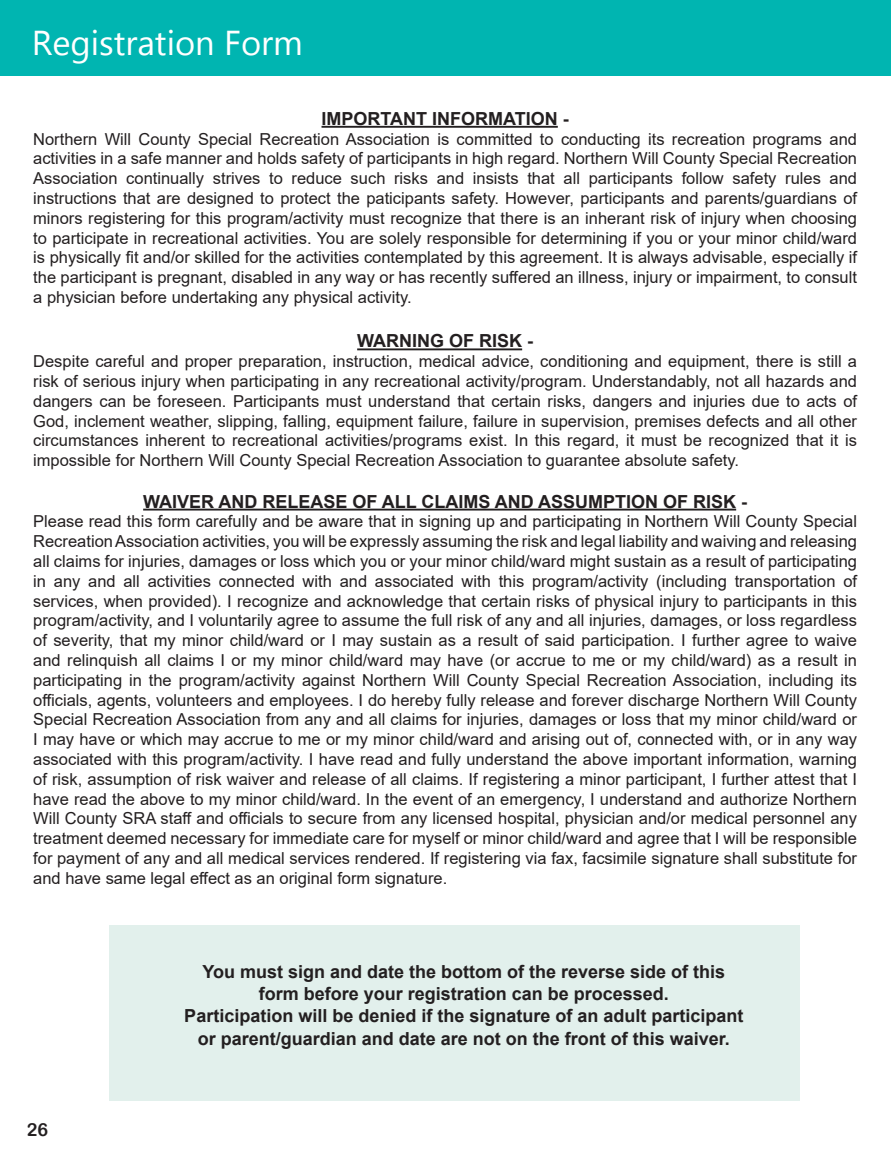
<style>
.page{position:relative;width:891px;height:1161px;background:#fff}
.page>*{position:absolute;margin:0;border:0;box-sizing:border-box;transform-origin:0 0}
.t1{font:34.5px "Gadugi";color:#fff}
.t2{font:700 18px/21.6px "Arial";color:#231f20;text-align:center}
.t3{font:18px "Arial Rounded MT Bold";color:#231f20}
.t4{font:16.5px/19.8px "Arial";color:#231f20;text-align:justify}
</style>
<div class="page">
<div style="left:0;top:0;width:891px;height:75px;background:#00b5b1"></div>
<div style="left:110px;top:925px;width:690px;height:176px;background:#e2f0ec"></div>
<hr style="left:322px;top:126px;width:236px;height:2px;background:#231f20">
<hr style="left:357px;top:348px;width:165px;height:2px;background:#231f20">
<hr style="left:143px;top:509px;width:593px;height:2px;background:#231f20">
<p class="t1" style="left:32px;top:22px;width:273px">Registration Form</p>
<p class="t2" style="left:322px;top:108px;width:249px">IMPORTANT INFORMATION -</p>
<p class="t4" style="left:33px;top:129px;width:825px">Northern Will County Special Recreation Association is committed to conducting its recreation programs and activities in a safe manner and holds safety of participants in high regard. Northern Will County Special Recreation Association continually strives to reduce such risks and insists that all participants follow safety rules and instructions that are designed to protect the paticipants safety. However, participants and parents/guardians of minors registering for this program/activity must recognize that there is an inherant risk of injury when choosing to participate in recreational activities. You are solely responsible for determining if you or your minor child/ward is physically fit and/or skilled for the activities contemplated by this agreement. It is always advisable, especially if the participant is pregnant, disabled in any way or has recently suffered an illness, injury or impairment, to consult a physician before undertaking any physical activity.</p>
<p class="t2" style="left:357px;top:331px;width:177px">WARNING OF RISK -</p>
<p class="t4" style="left:33px;top:351px;width:825px">Despite careful and proper preparation, instruction, medical advice, conditioning and equipment, there is still a risk of serious injury when participating in any recreational activity/program. Understandably, not all hazards and dangers can be foreseen. Participants must understand that certain risks, dangers and injuries due to acts of God, inclement weather, slipping, falling, equipment failure, failure in supervision, premises defects and all other circumstances inherent to recreational activities/programs exist. In this regard, it must be recognized that it is impossible for Northern Will County Special Recreation Association to guarantee absolute safety.</p>
<p class="t2" style="left:143px;top:491px;width:606px">WAIVER AND RELEASE OF ALL CLAIMS AND ASSUMPTION OF RISK -</p>
<p class="t4" style="left:33px;top:512px;width:825px">Please read this form carefully and be aware that in signing up and participating in Northern Will County Special Recreation Association activities, you will be expressly assuming the risk and legal liability and waiving and releasing all claims for injuries, damages or loss which you or your minor child/ward might sustain as a result of participating in any and all activities connected with and associated with this program/activity (including transportation of services, when provided). I recognize and acknowledge that certain risks of physical injury to participants in this program/activity, and I voluntarily agree to assume the full risk of any and all injuries, damages, or loss regardless of severity, that my minor child/ward or I may sustain as a result of said participation. I further agree to waive and relinquish all claims I or my minor child/ward may have (or accrue to me or my child/ward) as a result in participating in the program/activity against Northern Will County Special Recreation Association, including its officials, agents, volunteers and employees. I do hereby fully release and forever discharge Northern Will County Special Recreation Association from any and all claims for injuries, damages or loss that my minor child/ward or I may have or which may accrue to me or my minor child/ward and arising out of, connected with, or in any way associated with this program/activity. I have read and fully understand the above important information, warning of risk, assumption of risk waiver and release of all claims. If registering a minor participant, I further attest that I have read the above to my minor child/ward. In the event of an emergency, I understand and authorize Northern Will County SRA staff and officials to secure from any licensed hospital, physician and/or medical personnel any treatment deemed necessary for immediate care for myself or minor child/ward and agree that I will be responsible for payment of any and all medical services rendered. If registering via fax, facsimile signature shall substitute for and have same legal effect as an original form signature.</p>
<p class="t3" style="left:27px;top:1119px;width:23px">26</p>
<p class="t2" style="left:202px;top:962px;width:524px">You must sign and date the bottom of the reverse side of this form before your registration can be processed.</p>
<p class="t2" style="left:184px;top:1004px;width:561px;line-height:23.4px">Participation will be denied if the signature of an adult participant or parent/guardian and date are not on the front of this waiver.</p>
</div>
